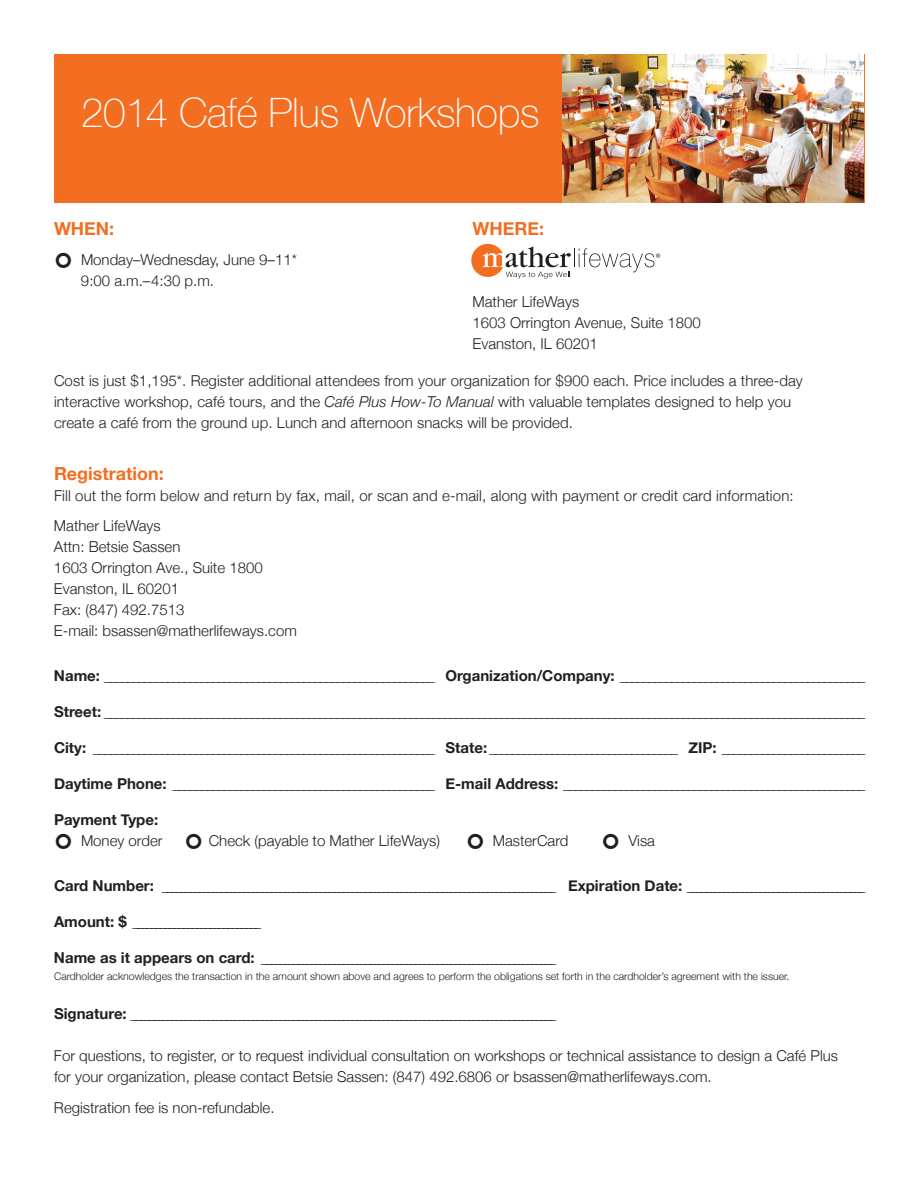
<style>
.page{position:relative;width:918px;height:1188px;background:#fff}
.page>*{position:absolute;margin:0;border:0;box-sizing:border-box;transform-origin:0 0}
.t1{font:100 40.5px "Helvetica Neue";letter-spacing:-.005em;color:#fff}
.t2{font:700 18px "Helvetica Neue";color:#f36e21}
.t3{font:300 15px/21px "Helvetica Neue";color:#231f20}
.t4{font:700 15px "Helvetica Neue";color:#231f20}
.t5{font:300 10.5px "Helvetica Neue";color:#231f20}
.s1{font-style:italic}
.s2{font-weight:700}
</style>
<div class="page">
<div style="left:54px;top:54px;width:810px;height:148px;background:#f36e21"></div>
<img style="left:562px;top:54px;width:302px;height:148px">
<svg style="left:471px;top:244px;width:189px;height:35px"></svg>
<h1 class="t1" style="left:81px;top:88px;width:460px">2014 Café Plus Workshops</h1>
<p class="t2" style="left:54px;top:218px;width:62px">WHEN:</p>
<p class="t3" style="left:81px;top:249px;width:217px">Monday–Wednesday, June 9–11*<br>9:00 a.m.–4:30 p.m.</p>
<p class="t2" style="left:472px;top:218px;width:73px">WHERE:</p>
<p class="t3" style="left:472px;top:291px;width:230px">Mather LifeWays<br>1603 Orrington Avenue, Suite 1800<br>Evanston, IL 60201</p>
<p class="t3" style="left:54px;top:370px;width:750px">Cost is just $1,195*. Register additional attendees from your organization for $900 each. Price includes a three-day interactive workshop, café tours, and the <span class="s1">Café Plus How-To Manual</span> with valuable templates designed to help you create a café from the ground up. Lunch and afternoon snacks will be provided.</p>
<p class="t2" style="left:54px;top:463px;width:111px">Registration:</p>
<p class="t3" style="left:54px;top:481px;width:741px;line-height:30px">Fill out the form below and return by fax, mail, or scan and e-mail, along with payment or credit card information:<br>Mather LifeWays</p>
<p class="t3" style="left:54px;top:536px;width:244px">Attn: Betsie Sassen<br>1603 Orrington Ave., Suite 1800<br>Evanston, IL 60201<br>Fax: (847) 492.7513<br>E-mail: bsassen@matherlifeways.com</p>
<p class="t3" style="left:54px;top:665px;width:813px"><span class="s2">Name:</span> __________________________________________________________ <span class="s2">Organization/Company:</span> ___________________________________________</p>
<p class="t3" style="left:54px;top:701px;width:813px"><span class="s2">Street:</span> ______________________________________________________________________________________________________________________________________</p>
<p class="t3" style="left:54px;top:737px;width:813px"><span class="s2">City:</span> ____________________________________________________________ <span class="s2">State:</span> _________________________________ <span class="s2">ZIP:</span> _________________________</p>
<p class="t3" style="left:54px;top:773px;width:813px"><span class="s2">Daytime Phone:</span> ______________________________________________ <span class="s2">E-mail Address:</span> _____________________________________________________</p>
<p class="t4" style="left:54px;top:811px;width:106px">Payment Type:</p>
<p class="t3" style="left:81px;top:830px;width:83px">Money order</p>
<p class="t3" style="left:209px;top:830px;width:233px">Check (payable to Mather LifeWays)</p>
<p class="t3" style="left:493px;top:830px;width:77px">MasterCard</p>
<p class="t3" style="left:628px;top:830px;width:28px">Visa</p>
<p class="t3" style="left:54px;top:875px;width:813px"><span class="s2">C a r d N u m b e r :</span> _______________________________________________________________________________________ <span class="s2">E x p i r a t i o n D a t e :</span> _______________________________________</p>
<p class="t3" style="left:54px;top:911px;width:209px"><span class="s2">A m o u n t : $</span> ____________________________</p>
<p class="t3" style="left:54px;top:947px;width:504px"><span class="s2">N a m e a s i t a p p e a r s o n c a r d :</span> _________________________________________________________________</p>
<p class="t5" style="left:54px;top:970px;width:737px">Cardholder acknowledges the transaction in the amount shown above and agrees to perform the obligations set forth in the cardholder’s agreement with the issuer.</p>
<p class="t3" style="left:54px;top:1002px;width:504px"><span class="s2">S i g n a t u r e :</span> ______________________________________________________________________________________________</p>
<p class="t3" style="left:54px;top:1044px;width:786px">For questions, to register, or to request individual consultation on workshops or technical assistance to design a Café Plus for your organization, please contact Betsie Sassen: (847) 492.6806 or bsassen@matherlifeways.com.</p>
<p class="t3" style="left:54px;top:1097px;width:222px">Registration fee is non-refundable.</p>
</div>
